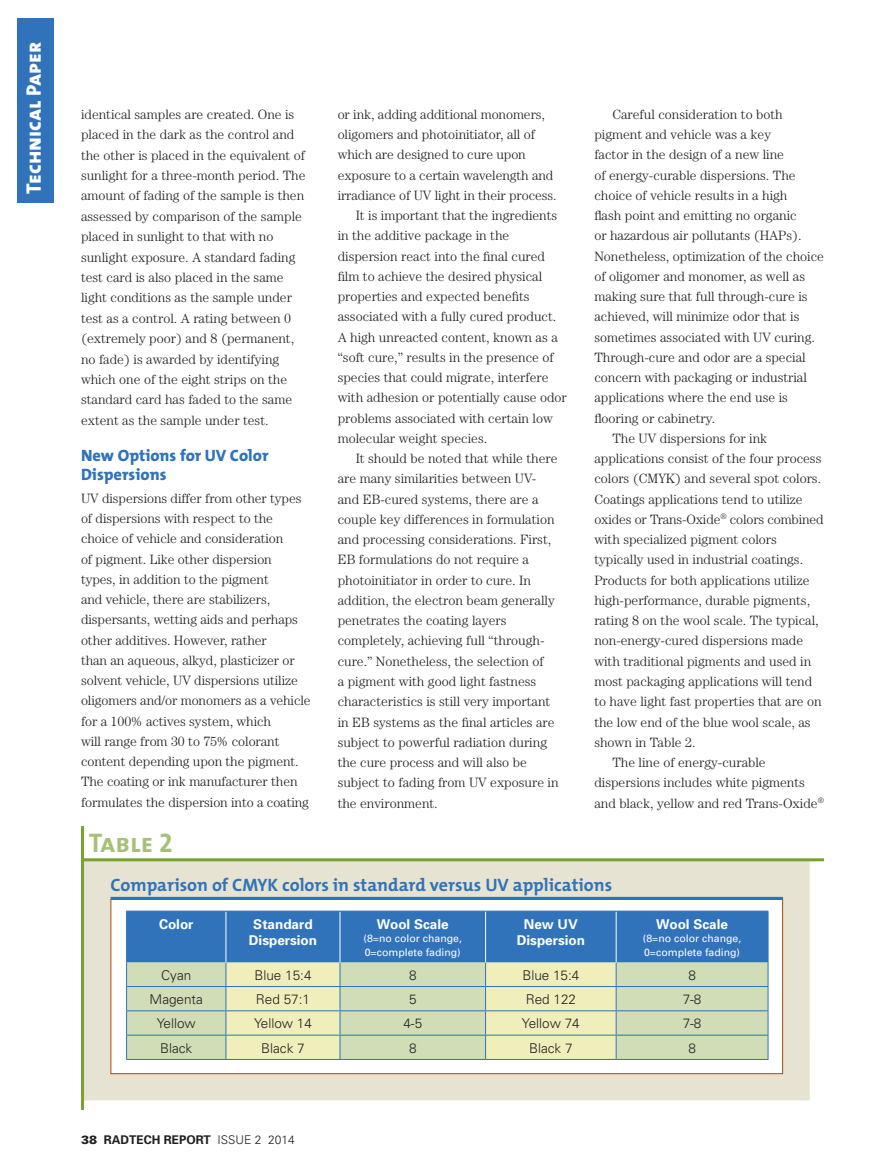
<style>
.page{position:relative;width:878px;height:1175px;background:#fff}
.page>*{position:absolute;margin:0;border:0;box-sizing:border-box;transform-origin:0 0}
.Figure_Table__name{font:27px "The Mix Bold Caps";color:#a7c078}
.t1{font:21px "The Mix Extra Bold Caps";color:#fff}
.Table_Head_Mix-7455b{font:700 18px "The Mix";color:#3073ba}
.SUBHEAD_MixExBd{font:800 16.5px/19.5px "The Mix";color:#3073ba}
.BODY_TEXT_Century{font:300 13.5px/20.2px "Century";color:#231f20}
.Body_text_no_indent{font:300 13.5px/20.2px "Century";letter-spacing:-.005em;color:#231f20}
.Table_Text_UniversLt{font:300 13.5px "Univers";color:#231f20}
.Table_txt_UniversBol{font:700 13.5px/16.5px "Univers";color:#fff;text-align:center}
.t2{font:700 12px "Univers";color:#231f20}
.Table_txt_UniversBol-2{font:10.5px/13.5px "Univers";color:#fff}
.s1{font-weight:900}
.s2{font-weight:300}
</style>
<div class="page">
<div style="left:18px;top:18px;width:36px;height:185px;background:#3073ba"></div>
<div style="left:83px;top:860px;width:726px;height:240px;background:#e6e3d2"></div>
<hr style="left:82px;top:858px;width:741px;height:3px;background:#78a22d">
<hr style="left:81px;top:826px;width:3px;height:284px;background:#78a22d">
<div style="left:110px;top:899px;width:673px;height:175px;background:#fff;border:1px solid #a84b0d"></div>
<hr style="left:110px;top:896px;width:673px;height:3px;background:#3073ba">
<hr style="left:126px;top:910px;width:100px;height:1px;background:#3073ba">
<hr style="left:226px;top:910px;width:114px;height:1px;background:#3073ba">
<hr style="left:340px;top:910px;width:145px;height:1px;background:#3073ba">
<hr style="left:485px;top:910px;width:131px;height:1px;background:#3073ba">
<hr style="left:616px;top:910px;width:152px;height:1px;background:#3073ba">
<hr style="left:126px;top:1059px;width:100px;height:1px;background:#3073ba">
<hr style="left:226px;top:1059px;width:114px;height:1px;background:#3073ba">
<hr style="left:340px;top:1059px;width:145px;height:1px;background:#3073ba">
<svg style="left:126px;top:911px;width:642px;height:148px;background:#9cbab9"></svg>
<hr style="left:485px;top:1059px;width:131px;height:1px;background:#3073ba">
<hr style="left:616px;top:1059px;width:152px;height:1px;background:#3073ba">
<h2 class="t1" style="left:16px;top:193px;width:153px;rotate:-90deg">Technical Paper</h2>
<p class="BODY_TEXT_Century" style="left:81px;top:104px;width:226px">identical samples are created. One is placed in the dark as the control and the other is placed in the equivalent of sunlight for a three-month period. The amount of fading of the sample is then assessed by comparison of the sample placed in sunlight to that with no sunlight exposure. A standard fading test card is also placed in the same light conditions as the sample under test as a control. A rating between 0 (extremely poor) and 8 (permanent, no fade) is awarded by identifying which one of the eight strips on the standard card has faded to the same extent as the sample under test.</p>
<p class="SUBHEAD_MixExBd" style="left:81px;top:445px;width:189px">New Options for UV Color<br>Dispersions</p>
<p class="Body_text_no_indent" style="left:81px;top:488px;width:231px">UV dispersions differ from other types of dispersions with respect to the choice of vehicle and consideration<br>of pigment. Like other dispersion<br>types, in addition to the pigment<br>and vehicle, there are stabilizers, dispersants, wetting aids and perhaps other additives. However, rather<br>than an aqueous, alkyd, plasticizer or solvent vehicle, UV dispersions utilize oligomers and/or monomers as a vehicle for a 100% actives system, which<br>will range from 30 to 75% colorant content depending upon the pigment.<br>The coating or ink manufacturer then formulates the dispersion into a coating</p>
<p class="Body_text_no_indent" style="left:338px;top:104px;width:220px">or ink, adding additional monomers, oligomers and photoinitiator, all of which are designed to cure upon exposure to a certain wavelength and irradiance of UV light in their process.</p>
<p class="BODY_TEXT_Century" style="left:338px;top:205px;width:231px;text-indent:18px">It is important that the ingredients in the additive package in the dispersion react into the final cured film to achieve the desired physical properties and expected benefits associated with a fully cured product.<br>A high unreacted content, known as a “soft cure,” results in the presence of species that could migrate, interfere with adhesion or potentially cause odor problems associated with certain low molecular weight species.</p>
<p class="BODY_TEXT_Century" style="left:338px;top:448px;width:222px;text-indent:18px">It should be noted that while there are many similarities between UV&shy;and EB-cured systems, there are a couple key differences in formulation and processing considerations. First, EB formulations do not require a photoinitiator in order to cure. In addition, the electron beam generally penetrates the coating layers completely, achieving full “through&shy;cure.” Nonetheless, the selection of<br>a pigment with good light fastness characteristics is still very important in EB systems as the final articles are subject to powerful radiation during the cure process and will also be subject to fading from UV exposure in the environment.</p>
<p class="BODY_TEXT_Century" style="left:594px;top:104px;width:231px;text-indent:18px">Careful consideration to both pigment and vehicle was a key<br>factor in the design of a new line<br>of energy-curable dispersions. The choice of vehicle results in a high<br>flash point and emitting no organic<br>or hazardous air pollutants (HAPs).<br>Nonetheless, optimization of the choice of oligomer and monomer, as well as making sure that full through-cure is achieved, will minimize odor that is sometimes associated with UV curing.<br>Through-cure and odor are a special concern with packaging or industrial applications where the end use is flooring or cabinetry.</p>
<p class="BODY_TEXT_Century" style="left:594px;top:428px;width:231px;text-indent:18px">The UV dispersions for ink applications consist of the four process colors (CMYK) and several spot colors.<br>Coatings applications tend to utilize oxides or Trans-Oxide<sup>®</sup> colors combined with specialized pigment colors typically used in industrial coatings.<br>Products for both applications utilize high-performance, durable pigments, rating 8 on the wool scale. The typical, non-energy-cured dispersions made with traditional pigments and used in most packaging applications will tend to have light fast properties that are on the low end of the blue wool scale, as shown in Table 2.</p>
<p class="BODY_TEXT_Century" style="left:594px;top:752px;width:231px;text-indent:18px">The line of energy-curable dispersions includes white pigments and black, yellow and red Trans-Oxide<sup>®</sup></p>
<p class="Figure_Table__name" style="left:89px;top:820px;width:85px">Table 2</p>
<p class="Table_Head_Mix-7455b" style="left:110px;top:869px;width:503px">Comparison of CMYK colors in standard versus UV applications</p>
<p class="Table_txt_UniversBol" style="left:159px;top:915px;width:36px">Color</p>
<p class="Table_txt_UniversBol" style="left:249px;top:915px;width:70px">Standard<br>Dispersion</p>
<p class="Table_txt_UniversBol" style="left:377px;top:915px;width:73px">Wool Scale</p>
<p class="Table_txt_UniversBol" style="left:516px;top:915px;width:70px">New UV<br>Dispersion</p>
<p class="Table_txt_UniversBol" style="left:656px;top:915px;width:73px">Wool Scale</p>
<p class="Table_txt_UniversBol-2" style="left:363px;top:931px;width:100px">(8=no color change,<br>0=complete fading)</p>
<p class="Table_txt_UniversBol-2" style="left:643px;top:931px;width:100px">(8=no color change,<br>0=complete fading)</p>
<p class="Table_Text_UniversLt" style="left:161px;top:966px;width:32px">Cyan</p>
<p class="Table_Text_UniversLt" style="left:254px;top:966px;width:59px">Blue 15:4</p>
<p class="Table_Text_UniversLt" style="left:409px;top:966px;width:9px">8</p>
<p class="Table_Text_UniversLt" style="left:522px;top:966px;width:59px">Blue 15:4</p>
<p class="Table_Text_UniversLt" style="left:688px;top:966px;width:9px">8</p>
<p class="Table_Text_UniversLt" style="left:150px;top:991px;width:55px">Magenta</p>
<p class="Table_Text_UniversLt" style="left:256px;top:991px;width:56px">Red 57:1</p>
<p class="Table_Text_UniversLt" style="left:409px;top:991px;width:9px">5</p>
<p class="Table_Text_UniversLt" style="left:525px;top:991px;width:52px">Red 122</p>
<p class="Table_Text_UniversLt" style="left:682px;top:991px;width:20px">7-8</p>
<p class="Table_Text_UniversLt" style="left:157px;top:1015px;width:41px">Yellow</p>
<p class="Table_Text_UniversLt" style="left:254px;top:1015px;width:59px">Yellow 14</p>
<p class="Table_Text_UniversLt" style="left:403px;top:1015px;width:20px">4-5</p>
<p class="Table_Text_UniversLt" style="left:522px;top:1015px;width:59px">Yellow 74</p>
<p class="Table_Text_UniversLt" style="left:682px;top:1015px;width:20px">7-8</p>
<p class="Table_Text_UniversLt" style="left:160px;top:1039px;width:34px">Black</p>
<p class="Table_Text_UniversLt" style="left:261px;top:1039px;width:45px">Black 7</p>
<p class="Table_Text_UniversLt" style="left:409px;top:1039px;width:9px">8</p>
<p class="Table_Text_UniversLt" style="left:529px;top:1039px;width:45px">Black 7</p>
<p class="Table_Text_UniversLt" style="left:688px;top:1039px;width:9px">8</p>
<p class="t2" style="left:81px;top:1132px;width:215px"><span class="s1">38</span> RADTECH REPORT <span class="s2">ISSUE 2 2014</span></p>
</div>
